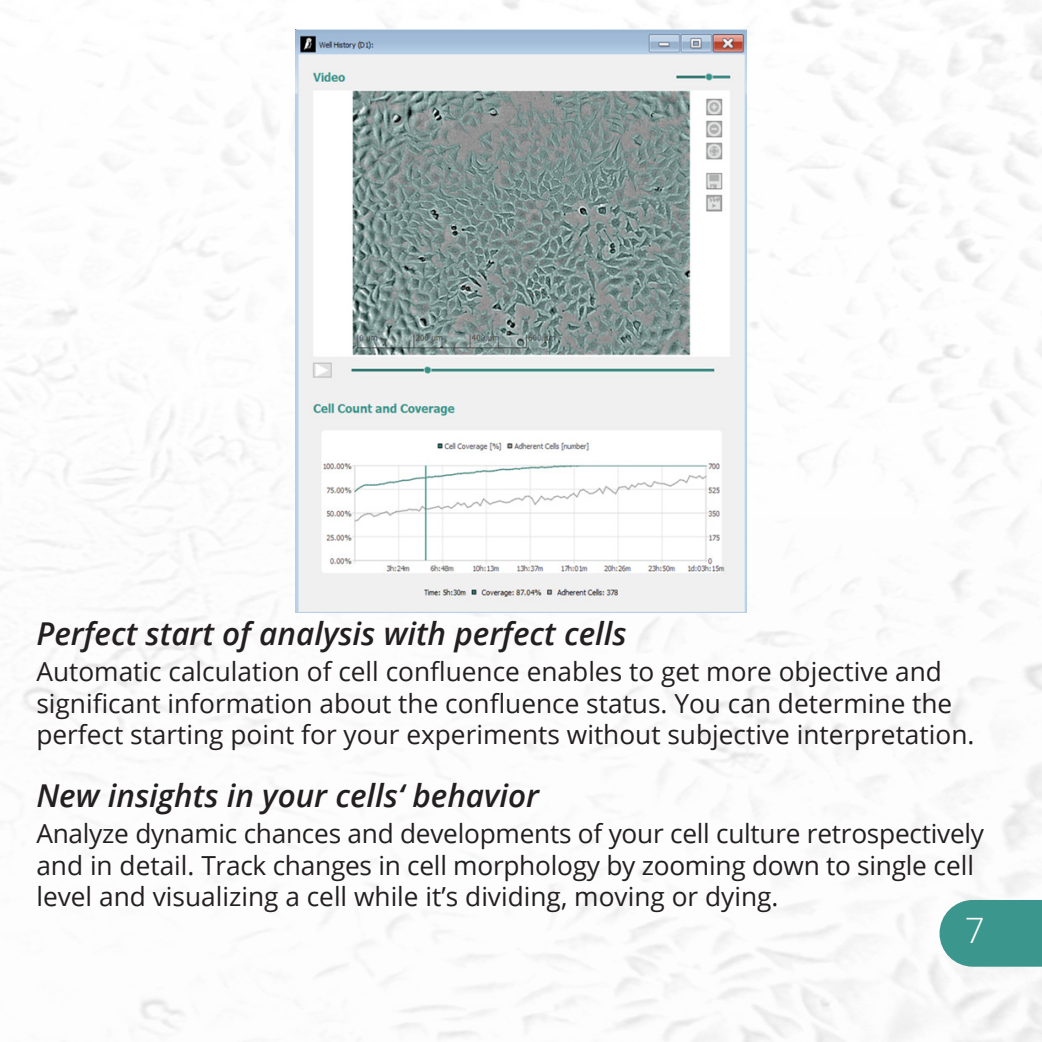
<style>
.page{position:relative;width:1042px;height:1042px;background:#fff}
.page>*{position:absolute;margin:0;border:0;box-sizing:border-box;transform-origin:0 0}
.t1{font:300 35px "Open Sans";color:#fff}
.Headline_Fließtext{font:italic 600 31.5px "Open Sans";color:#231f20}
.Fließtext{font:26.25px/31.5px "Open Sans";color:#231f20}
</style>
<div class="page">
<svg style="left:939px;top:900px;width:103px;height:66px;background:#489d95"></svg>
<img style="left:296px;top:30px;width:450px;height:583px">
<p class="Headline_Fließtext" style="left:36px;top:611px;width:592px">Perfect start of analysis with perfect cells</p>
<p class="Fließtext" style="left:36px;top:655px;width:939px">Automatic calculation of cell confluence enables to get more objective and significant information about the confluence status. You can determine the perfect starting point for your experiments without subjective interpretation.</p>
<p class="Headline_Fließtext" style="left:36px;top:773px;width:504px">New insights in your cells‘ behavior</p>
<p class="Fließtext" style="left:36px;top:817px;width:949px">Analyze dynamic chances and developments of your cell culture retrospectively and in detail. Track changes in cell morphology by zooming down to single cell level and visualizing a cell while it’s dividing, moving or dying.</p>
<h1 class="t1" style="left:965px;top:906px;width:21px">7</h1>
</div>
